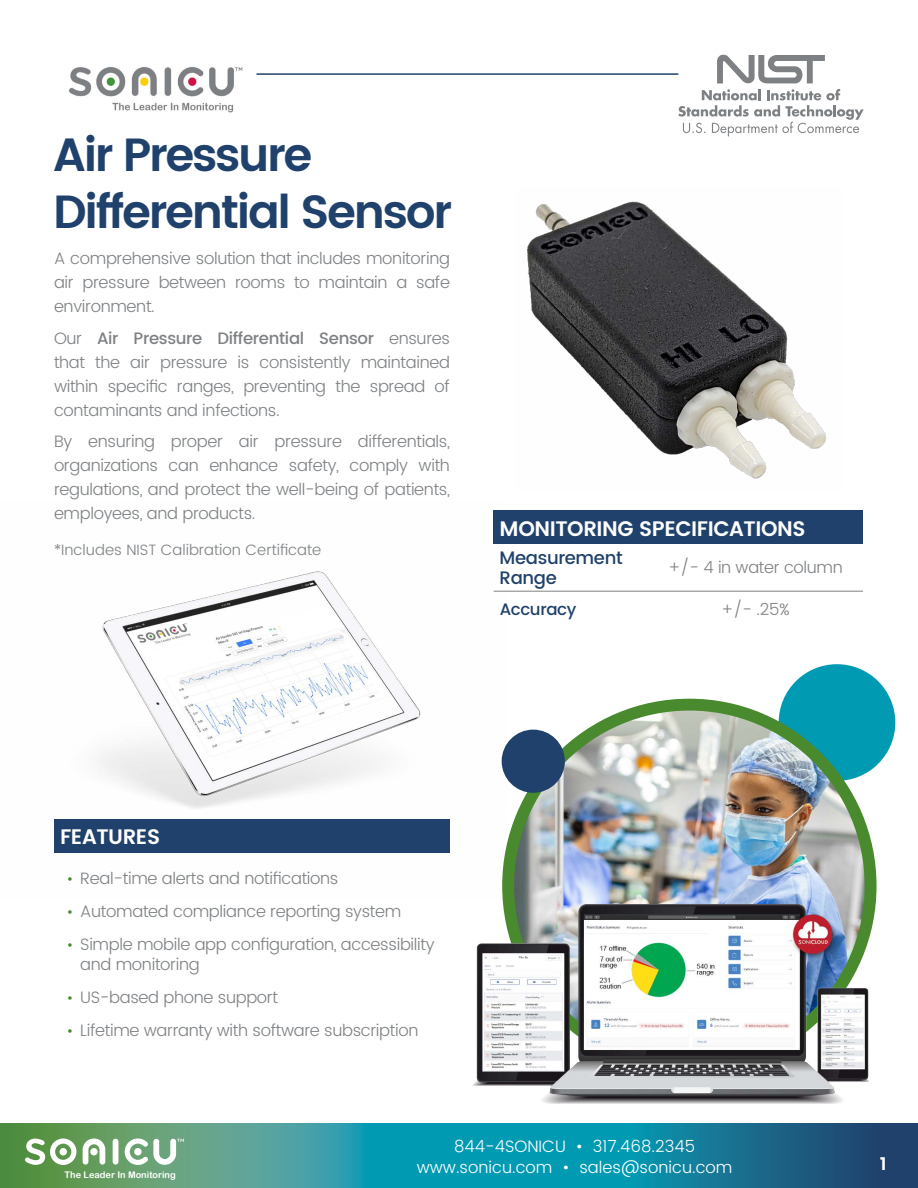
<style>
.page{position:relative;width:918px;height:1188px;background:#fff}
.page>*{position:absolute;margin:0;border:0;box-sizing:border-box;transform-origin:0 0}
.t1{font:600 46.5px/57px "Poppins";letter-spacing:-.05em;color:#1f416b}
.t2{font:600 21px "Poppins";letter-spacing:-.02em;color:#fff}
.t3{font:500 18px/19.5px "Poppins";letter-spacing:-.02em;color:#1f416b}
.t4{font:600 18px "Poppins";color:#fff}
.t5{font:300 16.5px/24px "Poppins";letter-spacing:-.02em;color:#7e8184;text-align:justify}
.t6{font:300 16.5px/21px "Poppins";color:#fff;text-align:center}
.t7{font:500 16.5px "Poppins";letter-spacing:-.02em;color:#1f416b}
.t8{font:300 15px "Poppins";color:#7e8184}
.t9{font:9.15px "Arial Rounded MT Bold";color:#fff}
.s1{font-weight:500}
.s2{font-size:15px;color:#488a2d}
</style>
<div class="page">
<svg style="left:0;top:1123px;width:918px;height:65px;background:#268a93"></svg>
<svg style="left:25px;top:1138px;width:51px;height:27px"></svg>
<svg style="left:83px;top:1138px;width:22px;height:27px"></svg>
<div style="left:113px;top:1139px;width:5px;height:26px;background:#fff;border-radius:3px"></div>
<div style="left:90px;top:1148px;width:8px;height:7px;background:#fff;border-radius:50%"></div>
<div style="left:60px;top:1148px;width:7px;height:7px;background:#fff;border-radius:50%"></div>
<svg style="left:125px;top:1138px;width:59px;height:27px"></svg>
<img style="left:54px;top:510px;width:453px;height:362px">
<div style="left:779px;top:664px;width:116px;height:117px;background:#009ab3;border-radius:50%"></div>
<img style="left:508px;top:705px;width:363px;height:200px">
<div style="left:502px;top:699px;width:375px;height:374px;border:12px solid #488a2d;border-radius:50%"></div>
<img style="left:527px;top:201px;width:300px;height:278px">
<img style="left:69px;top:66px;width:174px;height:47px">
<hr style="left:256px;top:73px;width:422px;height:2px;background:#1f416b">
<div style="left:54px;top:819px;width:396px;height:33px;background:#1f416b"></div>
<img style="left:473px;top:905px;width:396px;height:199px">
<svg style="left:678px;top:54px;width:186px;height:82px"></svg>
<div style="left:502px;top:730px;width:63px;height:63px;background:#1f416b;border-radius:50%"></div>
<div style="left:494px;top:510px;width:369px;height:34px;background:#1f416b"></div>
<hr style="left:494px;top:591px;width:154px;height:1px;background:#7e8184">
<hr style="left:648px;top:591px;width:215px;height:1px;background:#7e8184">
<h1 class="t1" style="left:53px;top:128px;width:400px">Air Pressure<br>Differential Sensor</h1>
<p class="t5" style="left:54px;top:247px;width:398px">A comprehensive solution that includes monitoring air pressure between rooms to maintain a safe environment.</p>
<p class="t5" style="left:54px;top:327px;width:398px">Our <span class="s1">Air Pressure Differential Sensor</span> ensures that the air pressure is consistently maintained within specific ranges, preventing the spread of contaminants and infections.</p>
<p class="t5" style="left:54px;top:430px;width:398px">By ensuring proper air pressure differentials, organizations can enhance safety, comply with regulations, and protect the well-being of patients, employees, and products.</p>
<p class="t8" style="left:54px;top:539px;width:269px">*Includes NIST Calibration Certificate</p>
<p class="t2" style="left:500px;top:513px;width:307px">MONITORING SPECIFICATIONS</p>
<p class="t3" style="left:500px;top:549px;width:125px">Measurement<br>Range</p>
<p class="t5" style="left:668px;top:556px;width:176px">+/- 4 in water column</p>
<p class="t7" style="left:500px;top:598px;width:78px">Accuracy</p>
<p class="t5" style="left:721px;top:598px;width:70px">+/- .25%</p>
<p class="t2" style="left:60px;top:821px;width:102px">FEATURES</p>
<p class="t5" style="left:67px;top:867px;width:273px"><span class="s2">•</span> Real-time alerts and notifications</p>
<p class="t5" style="left:67px;top:900px;width:336px"><span class="s2">•</span> Automated compliance reporting system</p>
<p class="t5" style="left:80px;top:935px;width:356px;line-height:19.5px;text-indent:-14px"><span class="s2">•</span> Simple mobile app configuration, accessibility and monitoring</p>
<p class="t5" style="left:67px;top:986px;width:213px"><span class="s2">•</span> US-based phone support</p>
<p class="t5" style="left:67px;top:1019px;width:353px"><span class="s2">•</span> Lifetime warranty with software subscription</p>
<p class="t9" style="left:65px;top:1169px;width:113px">The Leader In Monitoring</p>
<p class="t6" style="left:417px;top:1137px;width:317px">844-4SONICU • 317.468.2345 www.sonicu.com • sales@sonicu.com</p>
<p class="t4" style="left:880px;top:1150px;width:8px">1</p>
</div>
